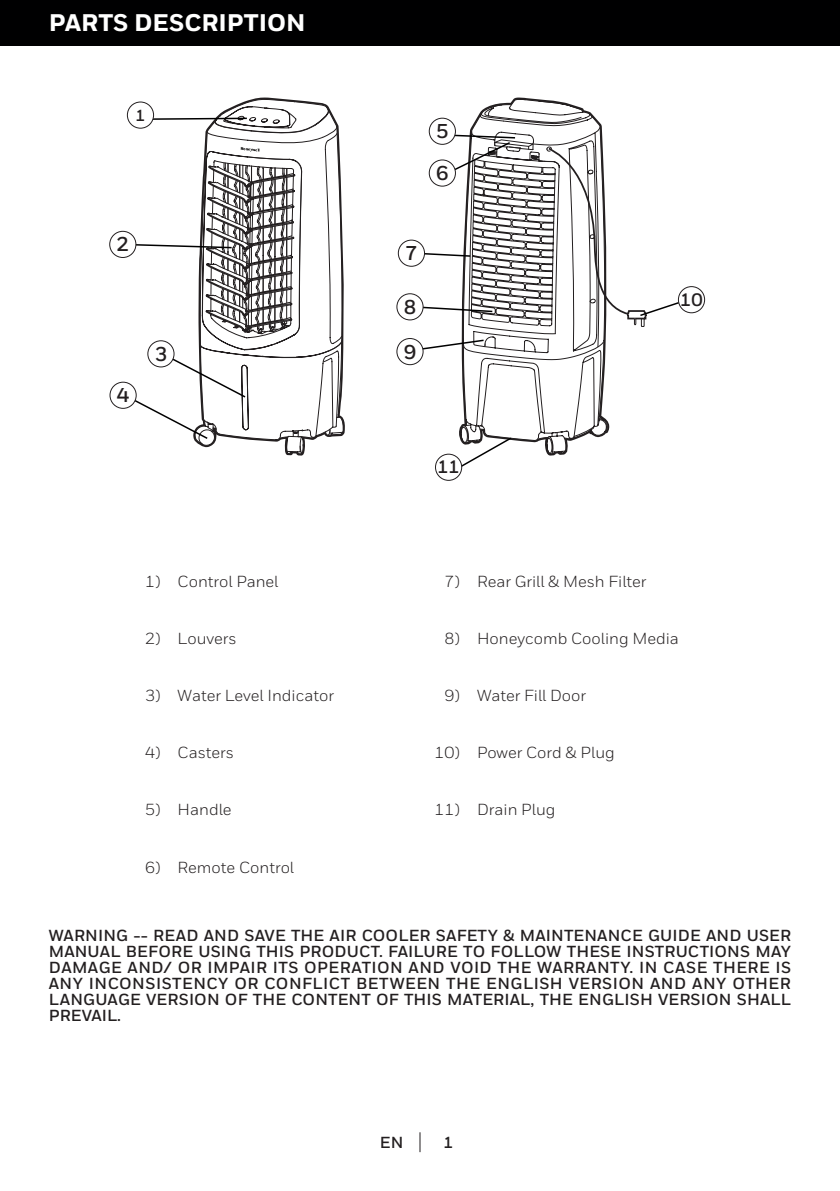
<style>
.page{position:relative;width:840px;height:1191px;background:#fff}
.page>*{position:absolute;margin:0;border:0;box-sizing:border-box;transform-origin:0 0}
.t1{font:800 24px "Honeywell Sans";color:#fff}
.t2{font:700 20px "Honeywell Sans";color:#231f20}
.t3{font:700 18px "Honeywell Sans";color:#231f20}
.t4{font:700 16px/16px "Honeywell Sans";letter-spacing:.01em;color:#231f20;text-align:justify}
.t5{font:16px "Honeywell Sans";color:#231f20}
</style>
<div class="page">
<svg style="left:419px;top:1132px;width:1px;height:20px"></svg>
<svg style="left:198px;top:98px;width:147px;height:357px"></svg>
<svg style="left:459px;top:98px;width:150px;height:357px"></svg>
<hr style="left:839px;top:0;width:1px;height:45px;background:#000001">
<div style="left:0;top:0;width:839px;height:45px;background:#000001"></div>
<div style="left:127px;top:101px;width:27px;height:28px;border:1px solid #231f20;border-radius:50%"></div>
<div style="left:428px;top:118px;width:27px;height:27px;border:1px solid #231f20;border-radius:50%"></div>
<svg style="left:127px;top:115px;width:168px;height:217px"></svg>
<div style="left:110px;top:231px;width:26px;height:26px;background:#fff;border-radius:50%"></div>
<div style="left:109px;top:231px;width:27px;height:27px;border:1px solid #231f20;border-radius:50%"></div>
<div style="left:397px;top:240px;width:28px;height:27px;border:1px solid #231f20;border-radius:50%"></div>
<div style="left:396px;top:293px;width:27px;height:27px;border:1px solid #231f20;border-radius:50%"></div>
<svg style="left:419px;top:338px;width:66px;height:13px"></svg>
<div style="left:396px;top:338px;width:27px;height:27px;background:#fff;border-radius:50%"></div>
<div style="left:396px;top:338px;width:27px;height:27px;border:1px solid #231f20;border-radius:50%"></div>
<div style="left:147px;top:340px;width:27px;height:27px;border:1px solid #231f20;border-radius:50%"></div>
<svg style="left:130px;top:356px;width:151px;height:92px"></svg>
<div style="left:110px;top:382px;width:26px;height:26px;background:#fff;border-radius:50%"></div>
<div style="left:109px;top:382px;width:28px;height:27px;border:1px solid #231f20;border-radius:50%"></div>
<svg style="left:414px;top:134px;width:266px;height:193px"></svg>
<div style="left:678px;top:287px;width:26px;height:26px;background:#fff;border-radius:50%"></div>
<div style="left:677px;top:286px;width:27px;height:27px;border:1px solid #231f20;border-radius:50%"></div>
<svg style="left:456px;top:436px;width:56px;height:33px"></svg>
<div style="left:435px;top:454px;width:26px;height:26px;background:#fff;border-radius:50%"></div>
<div style="left:435px;top:454px;width:27px;height:27px;border:1px solid #231f20;border-radius:50%"></div>
<p class="t1" style="left:49px;top:8px;width:258px">PARTS DESCRIPTION</p>
<p class="t4" style="left:135px;top:107px;width:11px">1</p>
<p class="t2" style="left:436px;top:119px;width:14px">5</p>
<p class="t2" style="left:436px;top:161px;width:14px">6</p>
<p class="t2" style="left:116px;top:232px;width:14px">2</p>
<p class="t2" style="left:117px;top:383px;width:14px">4</p>
<p class="t2" style="left:405px;top:241px;width:14px">7</p>
<p class="t2" style="left:403px;top:295px;width:14px">8</p>
<p class="t2" style="left:155px;top:342px;width:14px">3</p>
<p class="t2" style="left:403px;top:339px;width:14px">9</p>
<p class="t3" style="left:437px;top:456px;width:24px">11</p>
<p class="t3" style="left:679px;top:288px;width:24px">10</p>
<p class="t5" style="left:145px;top:572px;width:17px">1)</p>
<p class="t5" style="left:177px;top:572px;width:102px">Control Panel</p>
<p class="t5" style="left:444px;top:572px;width:17px">7)</p>
<p class="t5" style="left:477px;top:572px;width:171px">Rear Grill &amp; Mesh Filter</p>
<p class="t5" style="left:145px;top:629px;width:17px">2)</p>
<p class="t5" style="left:177px;top:629px;width:61px">Louvers</p>
<p class="t5" style="left:444px;top:629px;width:17px">8)</p>
<p class="t5" style="left:477px;top:629px;width:203px">Honeycomb Cooling Media</p>
<p class="t5" style="left:145px;top:686px;width:17px">3)</p>
<p class="t5" style="left:177px;top:686px;width:158px">Water Level Indicator</p>
<p class="t5" style="left:444px;top:686px;width:17px">9)</p>
<p class="t5" style="left:477px;top:686px;width:111px">Water Fill Door</p>
<p class="t5" style="left:145px;top:743px;width:17px">4)</p>
<p class="t5" style="left:177px;top:743px;width:58px">Casters</p>
<p class="t5" style="left:434px;top:743px;width:27px">10)</p>
<p class="t5" style="left:477px;top:743px;width:139px">Power Cord &amp; Plug</p>
<p class="t5" style="left:145px;top:800px;width:17px">5)</p>
<p class="t5" style="left:177px;top:800px;width:55px">Handle</p>
<p class="t5" style="left:434px;top:800px;width:27px">11)</p>
<p class="t5" style="left:477px;top:800px;width:80px">Drain Plug</p>
<p class="t5" style="left:145px;top:857px;width:17px">6)</p>
<p class="t5" style="left:177px;top:857px;width:118px">Remote Control</p>
<p class="t4" style="left:49px;top:927px;width:743px">WARNING -- READ AND SAVE THE AIR COOLER SAFETY &amp; MAINTENANCE GUIDE AND USER MANUAL BEFORE USING THIS PRODUCT. FAILURE TO FOLLOW THESE INSTRUCTIONS MAY DAMAGE AND/ OR IMPAIR ITS OPERATION AND VOID THE WARRANTY. IN CASE THERE IS ANY INCONSISTENCY OR CONFLICT BETWEEN THE ENGLISH VERSION AND ANY OTHER LANGUAGE VERSION OF THE CONTENT OF THIS MATERIAL, THE ENGLISH VERSION SHALL PREVAIL.</p>
<p class="t4" style="left:379px;top:1134px;width:25px">EN</p>
<p class="t4" style="left:443px;top:1134px;width:11px">1</p>
</div>
